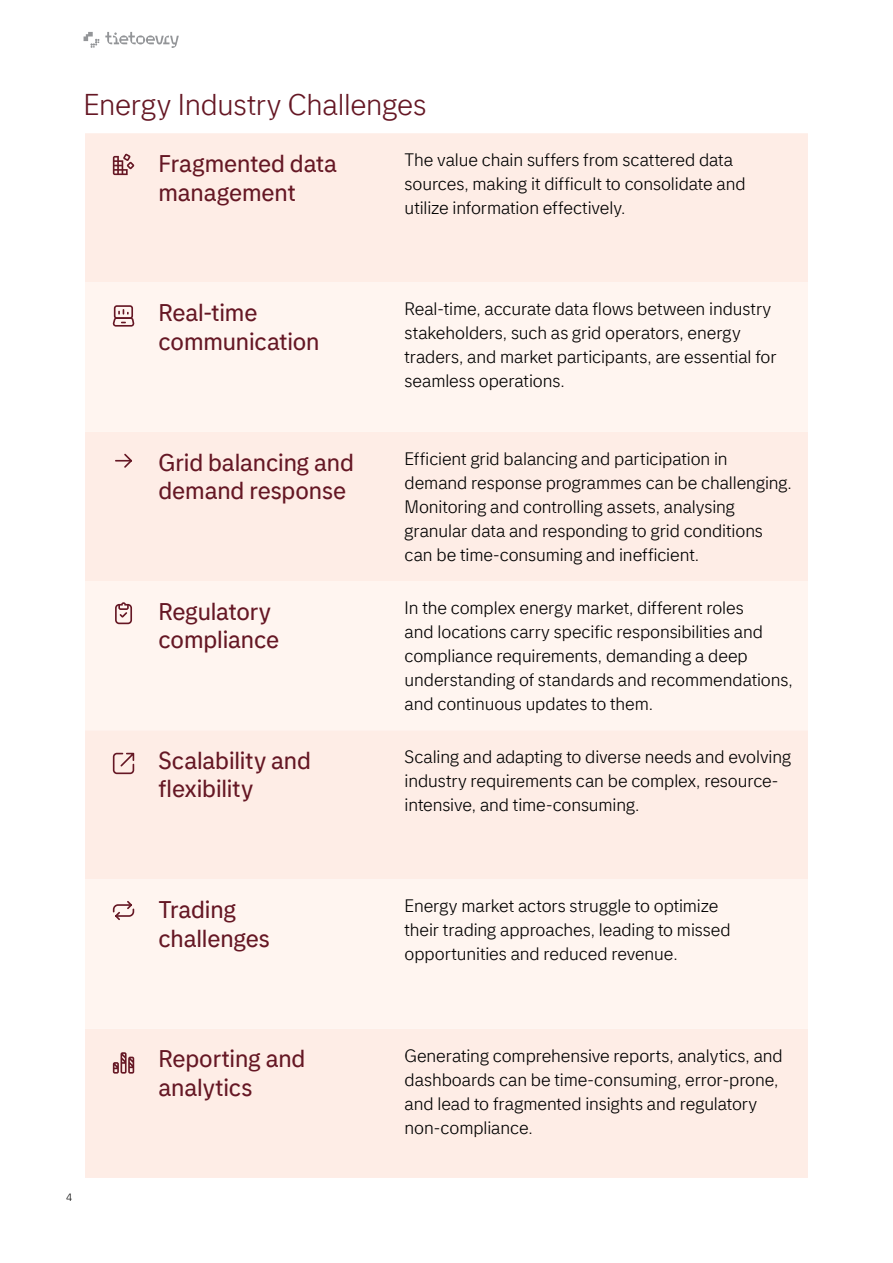
<style>
.page{position:relative;width:893px;height:1263px;background:#fff}
.page>*{position:absolute;margin:0;border:0;box-sizing:border-box;transform-origin:0 0}
.t1{font:300 30px "Tietoevry Sans 1";letter-spacing:-.005em;color:#651724}
.t2{font:24px/28.5px "Tietoevry Sans 1";letter-spacing:-.005em;color:#651724}
.t3{font:300 18px/24px "Tietoevry Sans 1";letter-spacing:-.005em;color:#000}
.t4{font:300 10.5px "Tietoevry Sans 1";color:#000}
</style>
<div class="page">
<svg style="left:84px;top:32px;width:95px;height:16px"></svg>
<div style="left:85px;top:133px;width:723px;height:1045px;background:#feede6"></div>
<svg style="left:85px;top:282px;width:723px;height:747px;fill:#fff5f0"></svg>
<svg style="left:113px;top:154px;width:21px;height:21px"></svg>
<svg style="left:113px;top:305px;width:21px;height:22px"></svg>
<svg style="left:115px;top:454px;width:17px;height:14px"></svg>
<svg style="left:115px;top:602px;width:17px;height:22px"></svg>
<svg style="left:113px;top:753px;width:21px;height:21px"></svg>
<svg style="left:113px;top:901px;width:21px;height:19px"></svg>
<svg style="left:113px;top:1052px;width:21px;height:21px"></svg>
<h1 class="t1" style="left:83px;top:86px;width:345px">Energy Industry Challenges</h1>
<h2 class="t2" style="left:159px;top:149px;width:180px">Fragmented data management</h2>
<p class="t3" style="left:405px;top:148px;width:342px">The value chain suffers from scattered data sources, making it difficult to consolidate and utilize information effectively.</p>
<p class="t4" style="left:66px;top:1191px;width:8px">4</p>
<h2 class="t2" style="left:159px;top:299px;width:162px">Real-time communication</h2>
<p class="t3" style="left:405px;top:297px;width:374px">Real-time, accurate data flows between industry stakeholders, such as grid operators, energy traders, and market participants, are essential for seamless operations.</p>
<h2 class="t2" style="left:159px;top:448px;width:197px">Grid balancing and demand response</h2>
<p class="t3" style="left:405px;top:446px;width:389px">Efficient grid balancing and participation in demand response programmes can be challenging.<br>Monitoring and controlling assets, analysing granular data and responding to grid conditions can be time-consuming and inefficient.</p>
<h2 class="t2" style="left:159px;top:597px;width:122px">Regulatory compliance</h2>
<p class="t3" style="left:405px;top:595px;width:390px">In the complex energy market, different roles<br>and locations carry specific responsibilities and compliance requirements, demanding a deep understanding of standards and recommendations, and continuous updates to them.</p>
<h2 class="t2" style="left:159px;top:746px;width:154px">Scalability and flexibility</h2>
<p class="t3" style="left:405px;top:745px;width:388px">Scaling and adapting to diverse needs and evolving industry requirements can be complex, resource&shy;intensive, and time-consuming.</p>
<h2 class="t2" style="left:159px;top:895px;width:113px">Trading challenges</h2>
<p class="t3" style="left:405px;top:894px;width:328px">Energy market actors struggle to optimize their trading approaches, leading to missed opportunities and reduced revenue.</p>
<h2 class="t2" style="left:159px;top:1045px;width:148px">Reporting and analytics</h2>
<p class="t3" style="left:405px;top:1043px;width:380px">Generating comprehensive reports, analytics, and dashboards can be time-consuming, error-prone, and lead to fragmented insights and regulatory non-compliance.</p>
</div>
